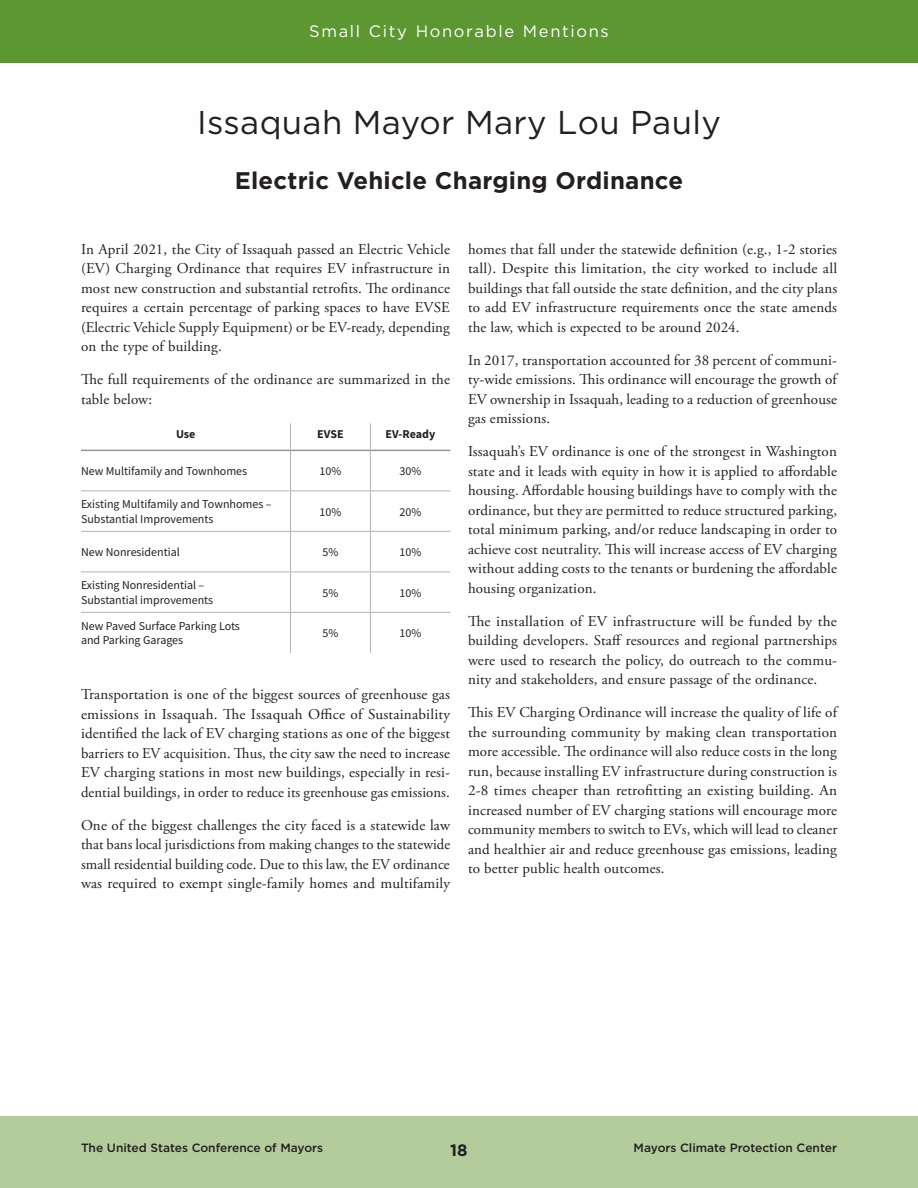
<style>
.page{position:relative;width:918px;height:1188px;background:#fff}
.page>*{position:absolute;margin:0;border:0;box-sizing:border-box;transform-origin:0 0}
._20__City_Name{font:33px "Gotham";letter-spacing:.01em;color:#231f20}
._20_Program_Name{font:700 24px "Gotham";letter-spacing:.01em;color:#231f20}
.t1{font:16.5px "Gotham";letter-spacing:.1em;color:#fff}
.t2{font:700 16.5px "Gotham";color:#231f20}
._20_Body_Copy{font:15px/19.5px "Adobe Garamond Pro";letter-spacing:.01em;color:#231f20;text-align:justify}
.t3{font:12px/14.4px "Source Sans Pro";color:#231f20}
.t4{font:500 12px "Gotham";color:#231f20}
.t5{font:700 12px "Source Sans Pro";color:#231f20}
</style>
<div class="page">
<div style="left:0;top:0;width:918px;height:62px;background:#5c9731"></div>
<div style="left:0;top:1116px;width:918px;height:72px;background:#b4cc9c"></div>
<svg style="left:290px;top:423px;width:1px;height:27px"></svg>
<svg style="left:370px;top:423px;width:1px;height:27px"></svg>
<hr style="left:290px;top:451px;width:1px;height:39px;background:#b2b3b7">
<hr style="left:370px;top:451px;width:1px;height:39px;background:#b2b3b7">
<hr style="left:81px;top:490px;width:210px;height:1px;background:#b2b3b7">
<hr style="left:291px;top:490px;width:79px;height:1px;background:#b2b3b7">
<hr style="left:290px;top:491px;width:1px;height:40px;background:#b2b3b7">
<hr style="left:370px;top:490px;width:80px;height:1px;background:#b2b3b7">
<hr style="left:370px;top:491px;width:1px;height:40px;background:#b2b3b7">
<hr style="left:81px;top:531px;width:210px;height:1px;background:#b2b3b7">
<hr style="left:291px;top:531px;width:79px;height:1px;background:#b2b3b7">
<hr style="left:290px;top:532px;width:1px;height:39px;background:#b2b3b7">
<hr style="left:370px;top:531px;width:80px;height:1px;background:#b2b3b7">
<hr style="left:370px;top:532px;width:1px;height:39px;background:#b2b3b7">
<hr style="left:81px;top:571px;width:210px;height:1px;background:#b2b3b7">
<hr style="left:291px;top:571px;width:79px;height:1px;background:#b2b3b7">
<hr style="left:290px;top:572px;width:1px;height:40px;background:#b2b3b7">
<hr style="left:370px;top:571px;width:80px;height:1px;background:#b2b3b7">
<hr style="left:370px;top:572px;width:1px;height:40px;background:#b2b3b7">
<hr style="left:81px;top:612px;width:210px;height:1px;background:#b2b3b7">
<hr style="left:291px;top:612px;width:79px;height:1px;background:#b2b3b7">
<hr style="left:290px;top:613px;width:1px;height:40px;background:#b2b3b7">
<hr style="left:370px;top:612px;width:80px;height:1px;background:#b2b3b7">
<hr style="left:370px;top:613px;width:1px;height:40px;background:#b2b3b7">
<hr style="left:81px;top:450px;width:210px;height:1px;background:#939598">
<hr style="left:291px;top:450px;width:79px;height:1px;background:#939598">
<hr style="left:370px;top:450px;width:80px;height:1px;background:#939598">
<p class="t1" style="left:309px;top:21px;width:301px">Small City Honorable Mentions</p>
<p class="_20__City_Name" style="left:197px;top:102px;width:525px">Issaquah Mayor Mary Lou Pauly</p>
<p class="_20_Program_Name" style="left:235px;top:164px;width:450px">Electric Vehicle Charging Ordinance</p>
<p class="_20_Body_Copy" style="left:81px;top:240px;width:371px">In April 2021, the City of Issaquah passed an Electric Vehicle (EV) Charging Ordinance that requires EV infrastructure in most new construction and substantial retrofits. The ordinance requires a certain percentage of parking spaces to have EVSE (Electric Vehicle Supply Equipment) or be EV-ready, depending on the type of building.</p>
<p class="_20_Body_Copy" style="left:81px;top:370px;width:371px">The full requirements of the ordinance are summarized in the table below:</p>
<p class="t5" style="left:176px;top:426px;width:21px">Use</p>
<p class="t5" style="left:317px;top:426px;width:28px">EVSE</p>
<p class="t5" style="left:386px;top:426px;width:51px">EV-Ready</p>
<p class="t3" style="left:81px;top:464px;width:168px">New Multifamily and Townhomes</p>
<p class="t3" style="left:320px;top:464px;width:23px">10%</p>
<p class="t3" style="left:399px;top:464px;width:23px">30%</p>
<p class="t3" style="left:81px;top:497px;width:192px">Existing Multifamily and Townhomes –<br>Substantial Improvements</p>
<p class="t3" style="left:320px;top:504px;width:23px">10%</p>
<p class="t3" style="left:399px;top:504px;width:23px">20%</p>
<p class="t3" style="left:81px;top:545px;width:100px">New Nonresidential</p>
<p class="t3" style="left:323px;top:545px;width:17px">5%</p>
<p class="t3" style="left:399px;top:545px;width:23px">10%</p>
<p class="t3" style="left:81px;top:578px;width:134px">Existing Nonresidential –<br>Substantial improvements</p>
<p class="t3" style="left:323px;top:585px;width:17px">5%</p>
<p class="t3" style="left:399px;top:585px;width:23px">10%</p>
<p class="t3" style="left:81px;top:619px;width:161px">New Paved Surface Parking Lots and Parking Garages</p>
<p class="t3" style="left:323px;top:626px;width:17px">5%</p>
<p class="t3" style="left:399px;top:626px;width:23px">10%</p>
<p class="_20_Body_Copy" style="left:81px;top:685px;width:371px">Transportation is one of the biggest sources of greenhouse gas emissions in Issaquah. The Issaquah Office of Sustainability identified the lack of EV charging stations as one of the biggest barriers to EV acquisition. Thus, the city saw the need to increase EV charging stations in most new buildings, especially in resi&shy;dential buildings, in order to reduce its greenhouse gas emissions.</p>
<p class="_20_Body_Copy" style="left:81px;top:816px;width:371px">One of the biggest challenges the city faced is a statewide law that bans local jurisdictions from making changes to the statewide small residential building code. Due to this law, the EV ordinance was required to exempt single-family homes and multifamily</p>
<p class="_20_Body_Copy" style="left:468px;top:240px;width:371px">homes that fall under the statewide definition (e.g., 1-2 stories tall). Despite this limitation, the city worked to include all buildings that fall outside the state definition, and the city plans to add EV infrastructure requirements once the state amends the law, which is expected to be around 2024.</p>
<p class="_20_Body_Copy" style="left:468px;top:351px;width:371px">In 2017, transportation accounted for 38 percent of communi&shy;ty-wide emissions. This ordinance will encourage the growth of EV ownership in Issaquah, leading to a reduction of greenhouse gas emissions.</p>
<p class="_20_Body_Copy" style="left:468px;top:442px;width:371px">Issaquah’s EV ordinance is one of the strongest in Washington state and it leads with equity in how it is applied to affordable housing. Affordable housing buildings have to comply with the ordinance, but they are permitted to reduce structured parking, total minimum parking, and/or reduce landscaping in order to achieve cost neutrality. This will increase access of EV charging without adding costs to the tenants or burdening the affordable housing organization.</p>
<p class="_20_Body_Copy" style="left:468px;top:612px;width:371px">The installation of EV infrastructure will be funded by the building developers. Staff resources and regional partnerships were used to research the policy, do outreach to the commu&shy;nity and stakeholders, and ensure passage of the ordinance.</p>
<p class="_20_Body_Copy" style="left:468px;top:703px;width:371px">This EV Charging Ordinance will increase the quality of life of the surrounding community by making clean transportation more accessible. The ordinance will also reduce costs in the long run, because installing EV infrastructure during construction is 2-8 times cheaper than retrofitting an existing building. An increased number of EV charging stations will encourage more community members to switch to EVs, which will lead to cleaner and healthier air and reduce greenhouse gas emissions, leading to better public health outcomes.</p>
<p class="t4" style="left:81px;top:1140px;width:244px">The United States Conference of Mayors</p>
<p class="t2" style="left:450px;top:1140px;width:19px">18</p>
<p class="t4" style="left:634px;top:1140px;width:205px">Mayors Climate Protection Center</p>
</div>
